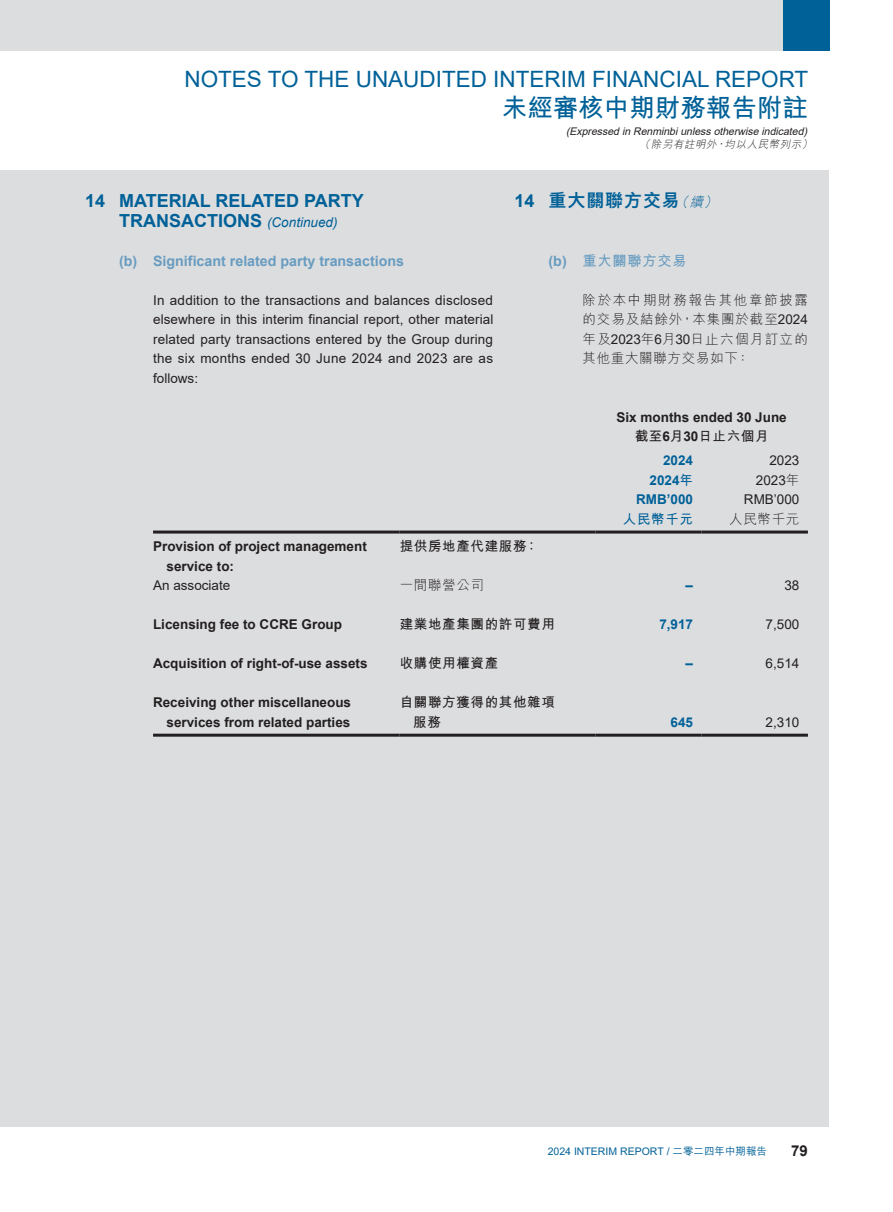
<style>
.page{position:relative;width:893px;height:1212px;background:#fff}
.page>*{position:absolute;margin:0;border:0;box-sizing:border-box;transform-origin:0 0}
.t1{font:700 25.5px "M Hei HK";color:#006198}
.t2{font:22.5px "Arial";color:#006198}
.t3{font:700 18px/19.5px "Arial";color:#006198;text-align:center}
.t4{font:800 18px "M Hei HK";letter-spacing:.05em;color:#006198}
.t5{font:700 15px "Arial";color:#231f20}
.t6{font:700 14.25px "Arial";color:#689cc0}
.t7{font:700 14.25px "M Hei HK";letter-spacing:.05em;color:#689cc0}
.t8{font:13.5px/19.5px "Arial";letter-spacing:.01em;color:#231f20;text-align:justify}
.t9{font:700 13.5px/19.5px "Arial";color:#231f20}
.t10{font:300 13.5px/19.5px "M Hei HK";letter-spacing:.065em;color:#231f20;text-align:justify}
.t11{font:700 13.5px/19.5px "M Hei HK";letter-spacing:.05em;color:#231f20}
.t12{font:700 13.5px "Arial";color:#006198}
.t13{font:700 13.5px "M Hei HK";letter-spacing:.05em;color:#006198}
.t14{font:italic 10.5px "Arial";color:#231f20}
.t15{font:500 10.5px "M Hei HK";color:#006198}
.t16{font:italic 300 10.5px "M Hei HK";color:#231f20}
.s1{font-weight:400;font-style:italic;font-size:13.5px}
.s2{font-family:"Arial";font-weight:700}
.s3{font-weight:300;font-style:italic;font-size:13.5px}
.s4{font-family:"Arial"}
.s5{font-family:"Arial";font-weight:400}
.s6{font-family:"M Hei HK"}
.s7{font-family:"M Hei HK";font-weight:300}
</style>
<div class="page">
<div style="left:0;top:170px;width:829px;height:957px;background:#dcdddf"></div>
<div style="left:782px;top:0;width:47px;height:51px;background:#006198"></div>
<div style="left:0;top:0;width:782px;height:51px;background:#dcdddf"></div>
<svg style="left:595px;top:533px;width:107px;height:201px"></svg>
<hr style="left:153px;top:530px;width:247px;height:3px;background:#231f20">
<hr style="left:400px;top:530px;width:195px;height:3px;background:#231f20">
<hr style="left:595px;top:530px;width:107px;height:3px;background:#231f20">
<hr style="left:702px;top:530px;width:106px;height:3px;background:#231f20">
<hr style="left:153px;top:734px;width:247px;height:3px;background:#231f20">
<hr style="left:400px;top:734px;width:195px;height:3px;background:#231f20">
<hr style="left:595px;top:734px;width:107px;height:3px;background:#231f20">
<hr style="left:702px;top:734px;width:106px;height:3px;background:#231f20">
<h2 class="t2" style="left:184px;top:63px;width:625px">NOTES TO THE UNAUDITED INTERIM FINANCIAL REPORT</h2>
<h1 class="t1" style="left:502px;top:89px;width:308px">未經審核中期財務報告附註</h1>
<p class="t14" style="left:566px;top:124px;width:246px">(Expressed in Renminbiunlessotherwise indicated)</p>
<p class="t16" style="left:640px;top:139px;width:176px">（除另有註明外，均以人民幣列示）</p>
<h3 class="t3" style="left:85px;top:192px;width:280px">14 MATERIAL RELATED PARTY<br>TRANSACTIONS <span class="s1">(Continued)</span></h3>
<p class="t6" style="left:119px;top:251px;width:287px">(b) Significant related party transactions</p>
<p class="t8" style="left:153px;top:290px;width:342px">In addition to the transactions and balances disclosed elsewhere in this interim financial report, other material related party transactions entered by the Group during the six months ended 30 June 2024 and 2023 are as follows:</p>
<h3 class="t4" style="left:514px;top:192px;width:207px"><span class="s2">14</span> 重大關聯方交易<span class="s3">（續）</span></h3>
<p class="t7" style="left:549px;top:250px;width:140px"><span class="s4">(b)</span> 重大關聯方交易</p>
<p class="t10" style="left:583px;top:290px;width:227px">除於本中期財務報告其他章節披露的交易及結餘外，本集團於截至<span class="s5">2024</span>年及<span class="s5">2023</span>年<span class="s5">6</span>月<span class="s5">30</span>日止六個月訂立的其他重大關聯方交易如下：</p>
<p class="t9" style="left:616px;top:408px;width:172px">Six months ended 30 June</p>
<p class="t11" style="left:635px;top:426px;width:135px">截至<span class="s4">6</span>月<span class="s4">30</span>日止六個月</p>
<p class="t12" style="left:663px;top:451px;width:32px">2024</p>
<p class="t8" style="left:769px;top:451px;width:32px">2023</p>
<p class="t12" style="left:650px;top:470px;width:45px">2024<span class="s6">年</span></p>
<p class="t8" style="left:756px;top:470px;width:45px">2023<span class="s7">年</span></p>
<p class="t12" style="left:636px;top:490px;width:59px">RMB’000</p>
<p class="t8" style="left:744px;top:490px;width:57px">RMB’000</p>
<p class="t13" style="left:623px;top:509px;width:72px">人民幣千元</p>
<p class="t10" style="left:729px;top:509px;width:72px">人民幣千元</p>
<p class="t9" style="left:167px;top:537px;width:202px;text-indent:-13px">Provision of project management service to:</p>
<p class="t11" style="left:400px;top:535px;width:140px">提供房地產代建服務：</p>
<p class="t8" style="left:153px;top:576px;width:79px">An associate</p>
<p class="t10" style="left:400px;top:575px;width:86px">一間聯營公司</p>
<p class="t12" style="left:686px;top:576px;width:9px">–</p>
<p class="t8" style="left:784px;top:576px;width:17px">38</p>
<p class="t9" style="left:153px;top:615px;width:191px">Licensing fee to CCRE Group</p>
<p class="t11" style="left:400px;top:613px;width:157px">建業地產集團的許可費用</p>
<p class="t12" style="left:659px;top:615px;width:35px">7,917</p>
<p class="t8" style="left:766px;top:615px;width:35px">7,500</p>
<p class="t9" style="left:153px;top:654px;width:216px">Acquisition of right-of-use assets</p>
<p class="t11" style="left:400px;top:652px;width:100px">收購使用權資產</p>
<p class="t12" style="left:686px;top:654px;width:9px">–</p>
<p class="t8" style="left:766px;top:654px;width:35px">6,514</p>
<p class="t9" style="left:153px;top:693px;width:200px;text-align:right">Receiving other miscellaneous services from related parties</p>
<p class="t11" style="left:413px;top:691px;width:143px;text-indent:-13px">自關聯方獲得的其他雜項服務</p>
<p class="t12" style="left:671px;top:712px;width:24px">645</p>
<p class="t8" style="left:766px;top:712px;width:35px">2,310</p>
<p class="t15" style="left:548px;top:1144px;width:221px">2024 INTERIM REPORT / 二零二四年中期報告</p>
<p class="t5" style="left:791px;top:1140px;width:18px">79</p>
</div>
